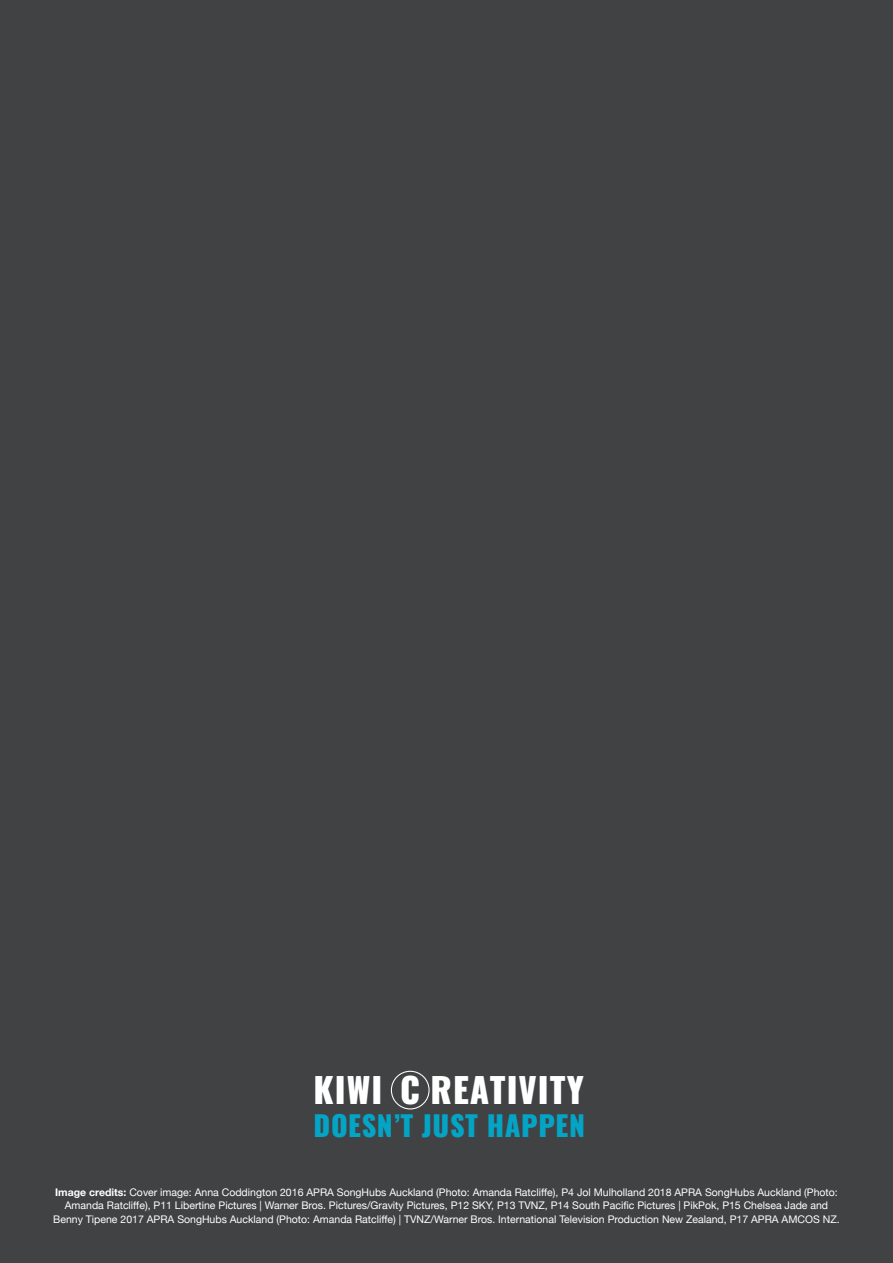
<style>
.page{position:relative;width:893px;height:1263px;background:#414243}
.page>*{position:absolute;margin:0;border:0;box-sizing:border-box;transform-origin:0 0}
.Body_Copy_new{font:800 34.35px "Oswald";letter-spacing:.03em;color:#fff}
.Body_Copy_new-2{font:800 27.9px "Oswald";letter-spacing:.02em;color:#04a4c6}
.Body_Copy_new-3{font:10.5px/13.5px "Helvetica Neue";color:#fff;text-align:center}
.s1{font-weight:700}
</style>
<div class="page">
<div style="left:391px;top:1071px;width:39px;height:38px;border:1px solid #fff;border-radius:50%"></div>
<p class="Body_Copy_new" style="left:314px;top:1066px;width:272px">KIWI C REATIVITY</p>
<p class="Body_Copy_new-2" style="left:314px;top:1106px;width:273px">DOESN’T JUST HAPPEN</p>
<p class="Body_Copy_new-3" style="left:53px;top:1186px;width:788px"><span class="s1">Image credits:</span> Cover image: Anna Coddington 2016 APRA SongHubs Auckland (Photo: Amanda Ratcliffe), P4 Jol Mulholland 2018 APRA SongHubs Auckland (Photo:<br>Amanda Ratcliffe), P11 Libertine Pictures | Warner Bros. Pictures/Gravity Pictures, P12 SKY, P13 TVNZ, P14 South Pacific Pictures | PikPok, P15 Chelsea Jade and<br>Benny Tipene 2017 APRA SongHubs Auckland (Photo: Amanda Ratcliffe) | TVNZ/Warner Bros. International Television Production New Zealand, P17 APRA AMCOS NZ.</p>
</div>
